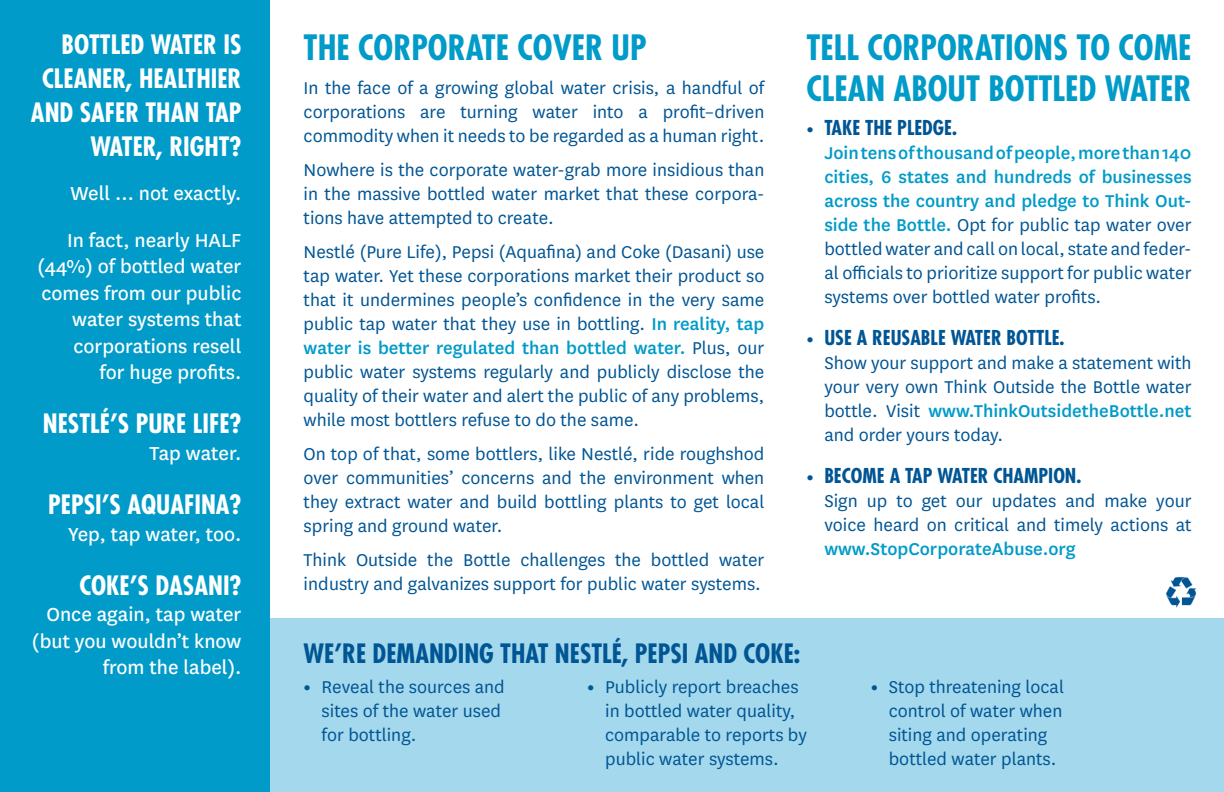
<style>
.page{position:relative;width:1224px;height:792px;background:#fff}
.page>*{position:absolute;margin:0;border:0;box-sizing:border-box;transform-origin:0 0}
.t1{font:700 condensed 34px/40.8px "Futura Std";color:#009bc8}
.t2{font:700 condensed 26px/34px "Futura Std";color:#fff;text-align:right}
.t3{font:700 condensed 26px "Futura Std";color:#005594}
.t4{font:22px/26.4px "National";color:#fff;text-align:right}
.t5{font:20px/24px "National";color:#005594;text-align:justify}
.t6{font:700 condensed 20px "Futura Std";color:#005594}
.t7{font:500 20px "National";color:#009bc8}
.s1{font-weight:500;color:#009bc8}
</style>
<div class="page">
<div style="left:0;top:619px;width:1224px;height:173px;background:#a4d8ec"></div>
<img style="left:1165px;top:577px;width:32px;height:31px">
<div style="left:0;top:0;width:269px;height:792px;background:#009bc8"></div>
<h2 class="t2" style="left:31px;top:27px;width:212px">BOTTLED WATER IS<br>CLEANER, HEALTHIER<br>AND SAFER THAN TAP<br>WATER, RIGHT?</h2>
<p class="t4" style="left:67px;top:169px;width:176px;line-height:46.8px;text-align:left">Well … not exactly.<br>In fact, nearly HALF</p>
<p class="t4" style="left:37px;top:252px;width:206px">(44%) of bottled water comes from our public water systems that corporations resell<br>for huge profits.</p>
<h2 class="t2" style="left:43px;top:407px;width:200px">NESTLÉ’S PURE LIFE?</h2>
<p class="t4" style="left:149px;top:439px;width:94px">Tap water.</p>
<h2 class="t2" style="left:48px;top:488px;width:195px">PEPSI’S AQUAFINA?</h2>
<p class="t4" style="left:68px;top:520px;width:175px">Yep, tap water, too.</p>
<h2 class="t2" style="left:79px;top:569px;width:164px">COKE’S DASANI?</h2>
<p class="t4" style="left:32px;top:600px;width:211px">Once again, tap water (but you wouldn’t know from the label).</p>
<h1 class="t1" style="left:304px;top:28px;width:345px">THE CORPORATE COVER UP</h1>
<p class="t5" style="left:304px;top:75px;width:463px">In the face of a growing global water crisis, a handful of corporations are turning water into a profit–driven commodity when it needs to be regarded as a human right.</p>
<p class="t5" style="left:304px;top:157px;width:462px">Nowhere is the corporate water-grab more insidious than in the massive bottled water market that these corpora&shy;tions have attempted to create.</p>
<p class="t5" style="left:304px;top:239px;width:462px">Nestlé (Pure Life), Pepsi (Aquafina) and Coke (Dasani) use tap water. Yet these corporations market their product so that it undermines people’s confidence in the very same public tap water that they use in bottling. <span class="s1">In reality, tap water is better regulated than bottled water.</span> Plus, our public water systems regularly and publicly disclose the quality of their water and alert the public of any problems, while most bottlers refuse to do the same.</p>
<p class="t5" style="left:304px;top:441px;width:462px">On top of that, some bottlers, like Nestlé, ride roughshod over communities’ concerns and the environment when they extract water and build bottling plants to get local spring and ground water.</p>
<p class="t5" style="left:304px;top:547px;width:462px">Think Outside the Bottle challenges the bottled water industry and galvanizes support for public water systems.</p>
<h1 class="t1" style="left:806px;top:28px;width:387px">TELL CORPORATIONS TO COME<br>CLEAN ABOUT BOTTLED WATER</h1>
<p class="t6" style="left:824px;top:115px;width:134px">TAKE THE PLEDGE.</p>
<p class="t5" style="left:824px;top:140px;width:369px"><span class="s1">Join tens of thousand of people, more than 140 cities, 6 states and hundreds of businesses across the country and pledge to Think Out&shy;side the Bottle.</span> Opt for public tap water over bottled water and call on local, state and feder&shy;al officials to prioritize support for public water systems over bottled water profits.</p>
<p class="t6" style="left:824px;top:325px;width:242px">USE A REUSABLE WATER BOTTLE.</p>
<p class="t5" style="left:824px;top:350px;width:369px">Show your support and make a statement with your very own Think Outside the Bottle water bottle. Visit <span class="s1">www.ThinkOutsidetheBottle.net </span>and order yours today.</p>
<p class="t6" style="left:824px;top:463px;width:258px">BECOME A TAP WATER CHAMPION.</p>
<p class="t5" style="left:824px;top:488px;width:369px">Sign up to get our updates and make your voice heard on critical and timely actions at</p>
<p class="t7" style="left:824px;top:536px;width:253px">www.StopCorporateAbuse.org</p>
<h2 class="t3" style="left:304px;top:638px;width:498px">WE’RE DEMANDING THAT NESTLÉ, PEPSI AND COKE:</h2>
<p class="t5" style="left:322px;top:674px;width:185px;text-align:left">Reveal the sources and sites of the water used for bottling.</p>
<p class="t5" style="left:605px;top:674px;width:203px;text-align:left">Publicly report breaches in bottled water quality, comparable to reports by public water systems.</p>
<p class="t5" style="left:889px;top:674px;width:177px;text-align:left">Stop threatening local control of water when siting and operating bottled water plants.</p>
</div>
